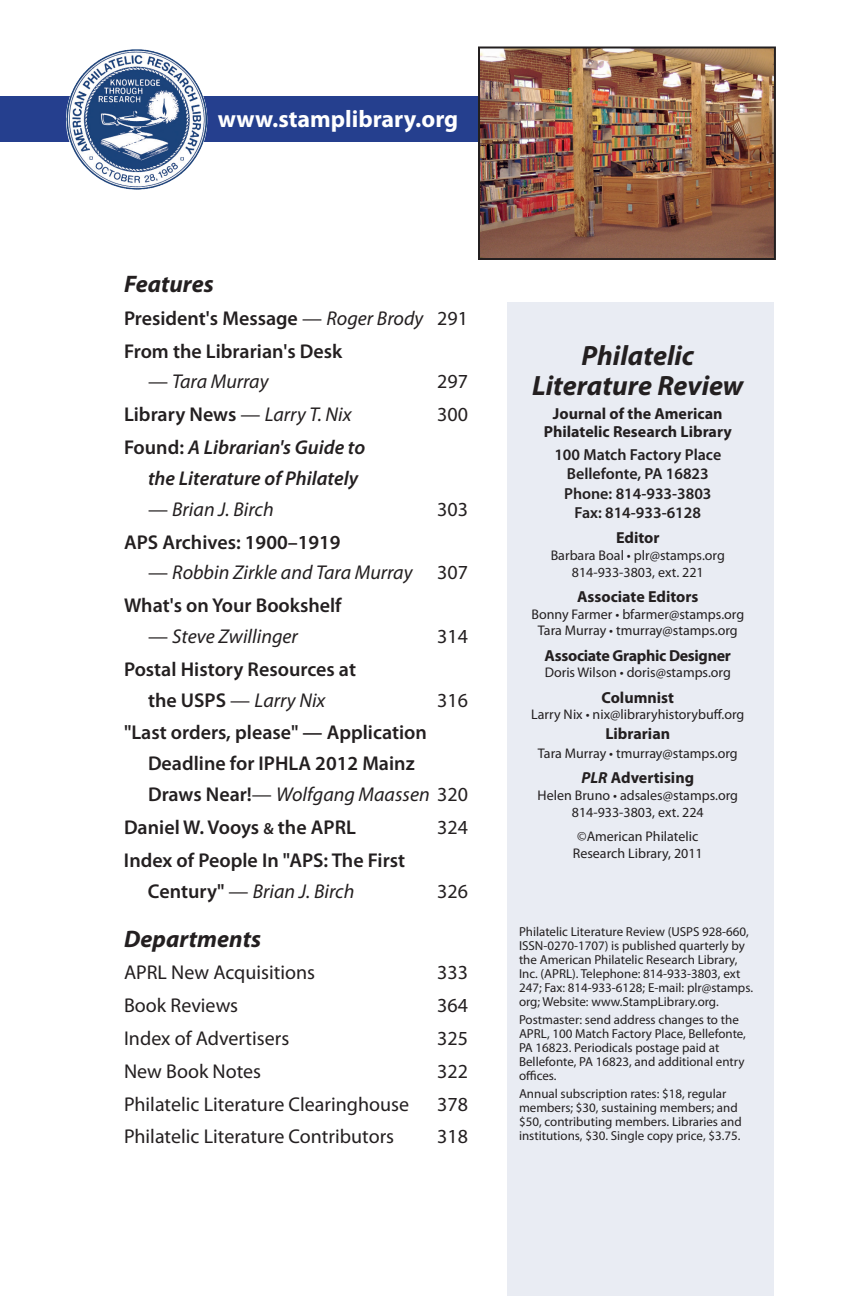
<style>
.page{position:relative;width:846px;height:1296px;background:#fff}
.page>*{position:absolute;margin:0;border:0;box-sizing:border-box;transform-origin:0 0}
.t1{font:italic 700 28px/30px "Myriad Pro";color:#231f20;text-align:center}
.t2{font:700 24px "Myriad Pro";color:#fff}
.t3{font:italic 700 24px "Myriad Pro";color:#231f20}
.t4{font:600 20px/30.8px "Myriad Pro";color:#231f20}
.t5{font:20px "Myriad Pro";color:#231f20}
.t6{font:italic 20px/32.8px "Myriad Pro";color:#231f20}
.t7{font:italic 600 20px/30.8px "Myriad Pro";color:#231f20}
.t8{font:700 16px/18px "Myriad Pro";color:#231f20;text-align:center}
.t9{font:600 16px/19.2px "Myriad Pro";color:#231f20;text-align:center}
.t10{font:700 16px "Myriad Pro";letter-spacing:-.02em;color:#231f20}
.t11{font:14px/16.8px "Myriad Pro";color:#231f20;text-align:center}
.t12{font:13px/14px "Myriad Pro";color:#231f20}
.s1{font-weight:400}
.s2{font-weight:400;font-style:italic}
.s3{font-style:normal}
.s4{font-weight:600;font-style:normal}
.s5{font-size:16px}
.s6{font-style:italic}
</style>
<div class="page">
<div style="left:0;top:96px;width:762px;height:46px;background:#253f8e"></div>
<div style="left:507px;top:302px;width:267px;height:994px;background:#e9ecf3"></div>
<img style="left:66px;top:49px;width:141px;height:141px">
<img style="left:481px;top:49px;width:292px;height:208px">
<div style="left:478px;top:46px;width:298px;height:214px;border:2px solid #231f20"></div>
<h2 class="t2" style="left:218px;top:103px;width:242px">www.stamplibrary.org</h2>
<h2 class="t3" style="left:124px;top:268px;width:91px">Features</h2>
<h3 class="t4" style="left:124px;top:301px;width:345px;line-height:32.8px">President's Message <span class="s1">—</span> <span class="s2">Roger Brody</span> <span class="s1">291<br></span>From the Librarian's Desk</h3>
<h3 class="t6" style="left:148px;top:365px;width:122px"><span class="s3">—</span> Tara Murray</h3>
<h3 class="t5" style="left:437px;top:369px;width:32px">297</h3>
<h3 class="t4" style="left:124px;top:399px;width:229px">Library News <span class="s1">—</span> <span class="s2">Larry T. Nix</span></h3>
<h3 class="t5" style="left:437px;top:402px;width:32px">300</h3>
<h3 class="t7" style="left:148px;top:431px;width:219px;text-indent:-24px"><span class="s3">Found:</span> A Librarian's Guide to the Literature of Philately</h3>
<h3 class="t6" style="left:148px;top:492px;width:127px"><span class="s3">—</span> Brian J. Birch</h3>
<h3 class="t5" style="left:437px;top:497px;width:32px">303</h3>
<h3 class="t4" style="left:124px;top:526px;width:218px">APS Archives: 1900–1919</h3>
<h3 class="t6" style="left:124px;top:556px;width:345px;text-indent:24px"><span class="s3">—</span> Robbin Zirkle and Tara Murray <span class="s3">307<br></span><span class="s4">What's on Your Bookshelf</span></h3>
<h3 class="t6" style="left:148px;top:620px;width:151px"><span class="s3">—</span> Steve Zwillinger</h3>
<h3 class="t5" style="left:437px;top:624px;width:32px">314</h3>
<h3 class="t4" style="left:124px;top:653px;width:234px;text-align:center">Postal History Resources at the USPS <span class="s1">—</span> <span class="s2">Larry Nix</span></h3>
<h3 class="t5" style="left:437px;top:688px;width:32px">316</h3>
<h3 class="t4" style="left:148px;top:717px;width:321px;text-indent:-24px">"Last orders, please" — Application<br>Deadline for IPHLA 2012 Mainz<br>Draws Near!<span class="s1">—</span> <span class="s2">Wolfgang Maassen</span> <span class="s1">320</span></h3>
<h3 class="t4" style="left:124px;top:811px;width:233px">Daniel W. Vooys <span class="s5">&amp;</span> the APRL</h3>
<h3 class="t5" style="left:437px;top:815px;width:32px">324</h3>
<h3 class="t4" style="left:148px;top:844px;width:259px;text-indent:-24px">Index of People In "APS: The First<br>Century" <span class="s1">—</span> <span class="s2">Brian J. Birch</span></h3>
<h3 class="t5" style="left:437px;top:879px;width:32px">326</h3>
<h2 class="t3" style="left:124px;top:923px;width:139px">Departments</h2>
<h3 class="t5" style="left:124px;top:960px;width:193px">APRL New Acquisitions</h3>
<h3 class="t5" style="left:437px;top:960px;width:32px">333</h3>
<h3 class="t5" style="left:124px;top:993px;width:116px">Book Reviews</h3>
<h3 class="t5" style="left:437px;top:993px;width:32px">364</h3>
<h3 class="t5" style="left:124px;top:1026px;width:167px">Index of Advertisers</h3>
<h3 class="t5" style="left:437px;top:1026px;width:32px">325</h3>
<h3 class="t5" style="left:124px;top:1059px;width:139px">New Book Notes</h3>
<h3 class="t5" style="left:437px;top:1059px;width:32px">322</h3>
<h3 class="t5" style="left:124px;top:1092px;width:287px">Philatelic Literature Clearinghouse</h3>
<h3 class="t5" style="left:437px;top:1092px;width:32px">378</h3>
<h3 class="t5" style="left:124px;top:1124px;width:272px">Philatelic Literature Contributors</h3>
<h3 class="t5" style="left:437px;top:1124px;width:32px">318</h3>
<h1 class="t1" style="left:532px;top:340px;width:213px">Philatelic<br>Literature Review</h1>
<p class="t8" style="left:544px;top:404px;width:190px">Journal of the American<br>Philatelic Research Library</p>
<p class="t9" style="left:554px;top:445px;width:168px">100 Match Factory Place<br>Bellefonte, PA 16823<br>Phone: 814-933-3803<br>Fax: 814-933-6128</p>
<p class="t8" style="left:616px;top:528px;width:45px">Editor</p>
<p class="t11" style="left:551px;top:546px;width:176px">Barbara Boal • plr@stamps.org<br>814-933-3803, ext. 221</p>
<p class="t8" style="left:577px;top:587px;width:123px">Associate Editors</p>
<p class="t11" style="left:531px;top:605px;width:214px">Bonny Farmer • bfarmer@stamps.org<br>Tara Murray • tmurray@stamps.org</p>
<p class="t10" style="left:545px;top:645px;width:188px">Associate Graphic Designer</p>
<p class="t11" style="left:545px;top:664px;width:188px">Doris Wilson • doris@stamps.org</p>
<p class="t8" style="left:602px;top:688px;width:74px">Columnist</p>
<p class="t11" style="left:531px;top:706px;width:215px">Larry Nix • nix@libraryhistorybuff.org</p>
<p class="t8" style="left:605px;top:724px;width:66px">Librarian</p>
<p class="t11" style="left:538px;top:744px;width:201px">Tara Murray • tmurray@stamps.org</p>
<p class="t8" style="left:581px;top:768px;width:114px"><span class="s6">PLR</span> Advertising</p>
<p class="t11" style="left:538px;top:786px;width:202px">Helen Bruno • adsales@stamps.org<br>814-933-3803, ext. 224</p>
<p class="t11" style="left:573px;top:828px;width:132px">©American Philatelic<br>Research Library, 2011</p>
<p class="t12" style="left:519px;top:925px;width:236px">Philatelic Literature Review (USPS 928-660, ISSN-0270-1707) is published quarterly by the American Philatelic Research Library, Inc. (APRL). Telephone: 814-933-3803, ext 247; Fax: 814-933-6128; E-mail: plr@stamps. org; Website: www.StampLibrary.org.</p>
<p class="t12" style="left:519px;top:1013px;width:228px">Postmaster: send address changes to the APRL, 100 Match Factory Place, Bellefonte, PA 16823. Periodicals postage paid at Bellefonte, PA 16823, and additional entry offices.</p>
<p class="t12" style="left:519px;top:1087px;width:224px">Annual subscription rates: $18, regular members; $30, sustaining members; and $50, contributing members. Libraries and institutions, $30. Single copy price, $3.75.</p>
</div>
